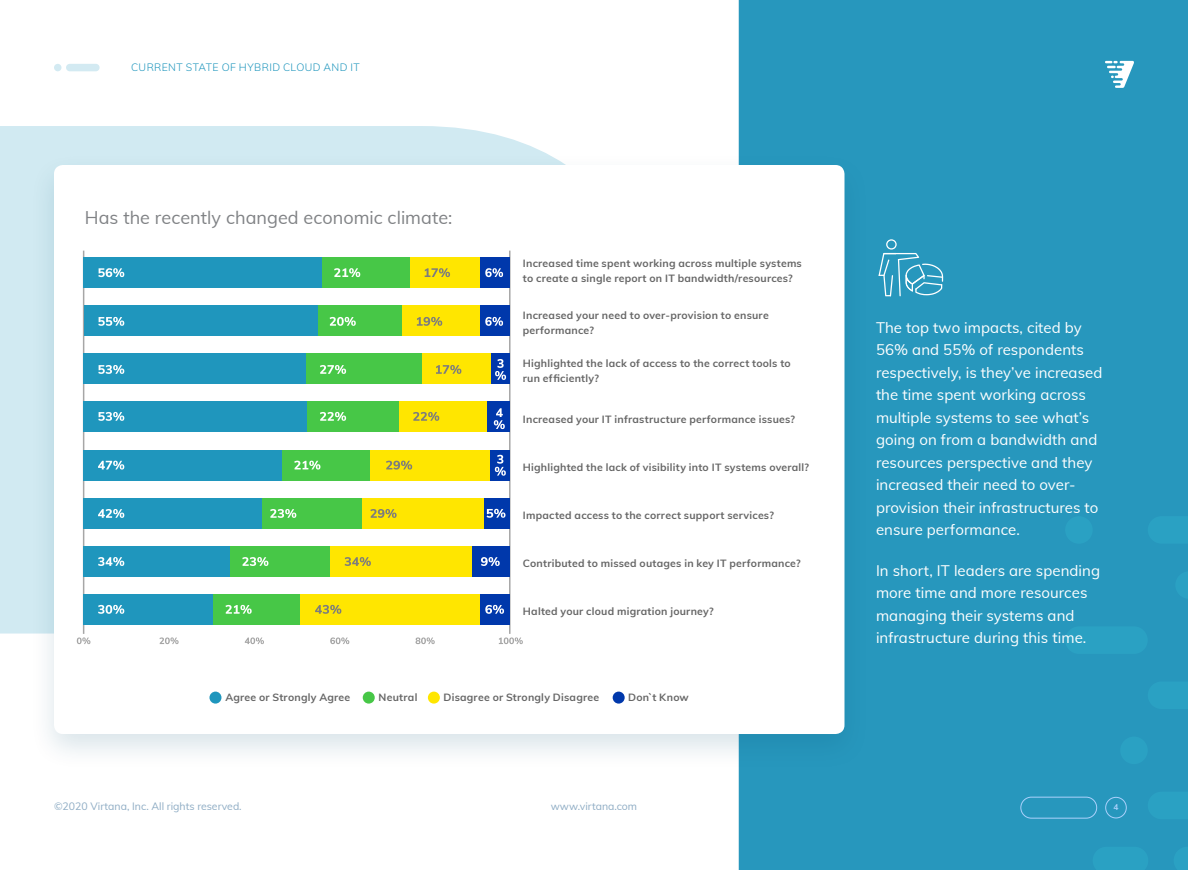
<style>
.page{position:relative;width:1188px;height:870px;background:#fff}
.page>*{position:absolute;margin:0;border:0;box-sizing:border-box;transform-origin:0 0}
.t1{font:18px "Muli";letter-spacing:.005em;color:#808285}
.t2{font:15px/22.5px "Muli";letter-spacing:.005em;color:#fff}
.t3{font:700 10.5px/15px "Muli";letter-spacing:.02em;color:#666}
.t4{font:10.5px "Muli";color:#8eacc4}
.t5{font:300 10.5px "Muli";letter-spacing:.04em;color:#1f96bd}
.t6{font:700 8.4px "Muli";color:#abd1fc}
</style>
<div class="page">
<div style="left:739px;top:0;width:449px;height:870px;background:#2797bd"></div>
<svg style="left:1105px;top:61px;width:29px;height:27px"></svg>
<div style="left:66px;top:64px;width:34px;height:7px;background:#d3eaf2;border-radius:4px"></div>
<div style="left:54px;top:64px;width:8px;height:7px;background:#d3eaf2;border-radius:50%"></div>
<div style="left:1021px;top:797px;width:76px;height:21px;border:1px solid #abd1fc;border-radius:10px"></div>
<div style="left:1065px;top:626px;width:83px;height:28px;background:#2aa1c3;border-radius:14px"></div>
<div style="left:1065px;top:516px;width:28px;height:28px;background:#2aa1c3;border-radius:50%"></div>
<svg style="left:1093px;top:463px;width:95px;height:407px"></svg>
<div style="left:0;top:126px;width:541px;height:508px;background:#d1eaf2"></div>
<div style="left:28px;top:151px;width:842px;height:620px;background:#054f70;opacity:.15"></div>
<div style="left:54px;top:165px;width:790px;height:569px;background:#fff;border-radius:9px"></div>
<div style="left:209px;top:692px;width:12px;height:12px;background:#1f96bd;border-radius:50%"></div>
<div style="left:363px;top:692px;width:12px;height:12px;background:#47c747;border-radius:50%"></div>
<div style="left:428px;top:692px;width:12px;height:12px;background:#ffe600;border-radius:50%"></div>
<div style="left:613px;top:692px;width:12px;height:12px;background:#0038ab;border-radius:50%"></div>
<hr style="left:83px;top:251px;width:1px;height:383px;background:#a6a6a6">
<hr style="left:509px;top:251px;width:2px;height:383px;background:#a6a6a6">
<svg style="left:416px;top:637px;width:19px;height:7px"></svg>
<svg style="left:330px;top:637px;width:19px;height:7px"></svg>
<svg style="left:245px;top:637px;width:19px;height:7px"></svg>
<svg style="left:159px;top:637px;width:20px;height:7px"></svg>
<svg style="left:77px;top:637px;width:13px;height:7px"></svg>
<svg style="left:499px;top:637px;width:24px;height:7px"></svg>
<div style="left:84px;top:257px;width:238px;height:31px;background:#1f96bd"></div>
<div style="left:322px;top:257px;width:89px;height:31px;background:#47c747"></div>
<div style="left:411px;top:257px;width:69px;height:31px;background:#ffe600"></div>
<div style="left:480px;top:257px;width:30px;height:31px;background:#0038ab"></div>
<svg style="left:98px;top:268px;width:26px;height:9px"></svg>
<svg style="left:334px;top:268px;width:26px;height:9px"></svg>
<svg style="left:485px;top:268px;width:18px;height:9px"></svg>
<svg style="left:425px;top:268px;width:25px;height:9px"></svg>
<div style="left:84px;top:306px;width:234px;height:30px;background:#1f96bd"></div>
<div style="left:318px;top:306px;width:85px;height:30px;background:#47c747"></div>
<div style="left:403px;top:306px;width:77px;height:30px;background:#ffe600"></div>
<div style="left:480px;top:306px;width:30px;height:30px;background:#0038ab"></div>
<svg style="left:98px;top:317px;width:26px;height:9px"></svg>
<svg style="left:330px;top:317px;width:26px;height:9px"></svg>
<svg style="left:485px;top:317px;width:18px;height:9px"></svg>
<svg style="left:417px;top:317px;width:25px;height:9px"></svg>
<div style="left:84px;top:354px;width:224px;height:30px;background:#1f96bd"></div>
<div style="left:307px;top:354px;width:115px;height:30px;background:#47c747"></div>
<div style="left:422px;top:354px;width:69px;height:30px;background:#ffe600"></div>
<div style="left:491px;top:354px;width:19px;height:30px;background:#0038ab"></div>
<svg style="left:98px;top:365px;width:26px;height:9px"></svg>
<svg style="left:320px;top:365px;width:26px;height:9px"></svg>
<svg style="left:495px;top:359px;width:11px;height:21px"></svg>
<svg style="left:436px;top:365px;width:25px;height:9px"></svg>
<div style="left:84px;top:402px;width:224px;height:30px;background:#1f96bd"></div>
<div style="left:307px;top:402px;width:93px;height:30px;background:#47c747"></div>
<div style="left:400px;top:402px;width:91px;height:30px;background:#ffe600"></div>
<div style="left:487px;top:402px;width:23px;height:30px;background:#0038ab"></div>
<svg style="left:98px;top:412px;width:26px;height:9px"></svg>
<svg style="left:320px;top:412px;width:26px;height:9px"></svg>
<svg style="left:494px;top:408px;width:11px;height:21px"></svg>
<svg style="left:413px;top:412px;width:26px;height:9px"></svg>
<div style="left:84px;top:450px;width:198px;height:30px;background:#1f96bd"></div>
<div style="left:282px;top:450px;width:88px;height:30px;background:#47c747"></div>
<div style="left:370px;top:450px;width:126px;height:30px;background:#ffe600"></div>
<div style="left:491px;top:450px;width:19px;height:30px;background:#0038ab"></div>
<svg style="left:98px;top:461px;width:26px;height:9px"></svg>
<svg style="left:294px;top:461px;width:26px;height:9px"></svg>
<svg style="left:495px;top:455px;width:11px;height:21px"></svg>
<svg style="left:386px;top:461px;width:26px;height:9px"></svg>
<div style="left:84px;top:498px;width:179px;height:30px;background:#1f96bd"></div>
<div style="left:263px;top:498px;width:99px;height:30px;background:#47c747"></div>
<div style="left:362px;top:498px;width:122px;height:30px;background:#ffe600"></div>
<div style="left:484px;top:498px;width:26px;height:30px;background:#0038ab"></div>
<svg style="left:98px;top:509px;width:26px;height:9px"></svg>
<svg style="left:270px;top:509px;width:26px;height:9px"></svg>
<svg style="left:487px;top:509px;width:18px;height:9px"></svg>
<svg style="left:370px;top:509px;width:27px;height:9px"></svg>
<div style="left:84px;top:546px;width:146px;height:30px;background:#1f96bd"></div>
<div style="left:230px;top:546px;width:100px;height:30px;background:#47c747"></div>
<div style="left:330px;top:546px;width:143px;height:30px;background:#ffe600"></div>
<div style="left:473px;top:546px;width:37px;height:30px;background:#0038ab"></div>
<svg style="left:98px;top:557px;width:26px;height:9px"></svg>
<svg style="left:242px;top:557px;width:26px;height:9px"></svg>
<svg style="left:481px;top:557px;width:19px;height:9px"></svg>
<svg style="left:345px;top:557px;width:26px;height:9px"></svg>
<div style="left:84px;top:594px;width:129px;height:31px;background:#1f96bd"></div>
<div style="left:213px;top:594px;width:88px;height:31px;background:#47c747"></div>
<div style="left:301px;top:594px;width:183px;height:31px;background:#ffe600"></div>
<div style="left:480px;top:594px;width:30px;height:31px;background:#0038ab"></div>
<svg style="left:98px;top:605px;width:26px;height:9px"></svg>
<svg style="left:225px;top:605px;width:27px;height:9px"></svg>
<svg style="left:485px;top:605px;width:19px;height:9px"></svg>
<svg style="left:315px;top:605px;width:26px;height:9px"></svg>
<svg style="left:879px;top:239px;width:64px;height:57px"></svg>
<p class="t5" style="left:131px;top:60px;width:230px">CURRENT STATE OF HYBRID CLOUD AND IT</p>
<h1 class="t1" style="left:85px;top:204px;width:369px">Has the recently changed economic climate:</h1>
<p class="t3" style="left:523px;top:255px;width:281px">Increased time spent working across multiple systems to create a single report on IT bandwidth/resources?</p>
<p class="t3" style="left:523px;top:308px;width:247px">Increased your need to over-provision to ensure performance?</p>
<p class="t3" style="left:523px;top:356px;width:269px">Highlighted the lack of access to the correct tools to run efficiently?</p>
<p class="t3" style="left:523px;top:411px;width:274px">Increased your IT infrastructure performance issues?</p>
<p class="t3" style="left:523px;top:459px;width:288px">Highlighted the lack of visibility into IT systems overall?</p>
<p class="t3" style="left:523px;top:507px;width:253px">Impacted access to the correct support services?</p>
<p class="t3" style="left:523px;top:555px;width:279px">Contributed to missed outages in key IT performance?</p>
<p class="t3" style="left:523px;top:603px;width:192px">Halted your cloud migration journey?</p>
<p class="t3" style="left:225px;top:689px;width:126px">Agree or Strongly Agree</p>
<p class="t3" style="left:379px;top:689px;width:40px">Neutral</p>
<p class="t3" style="left:443px;top:689px;width:157px">Disagree or Strongly Disagree</p>
<p class="t3" style="left:628px;top:689px;width:62px">Don`t Know</p>
<p class="t2" style="left:876px;top:315px;width:228px">The top two impacts, cited by<br>56% and 55% of respondents respectively, is they’ve increased the time spent working across multiple systems to see what’s going on from a bandwidth and resources perspective and they increased their need to over&shy;provision their infrastructures to ensure performance.</p>
<h2 class="t2" style="left:876px;top:558px;width:226px">In short, IT leaders are spending more time and more resources managing their systems and infrastructure during this time.</h2>
<p class="t4" style="left:54px;top:799px;width:189px">©2020 Virtana, Inc. All rights reserved.</p>
<p class="t4" style="left:551px;top:799px;width:88px">www.virtana.com</p>
<p class="t6" style="left:1113px;top:801px;width:7px">4</p>
</div>
